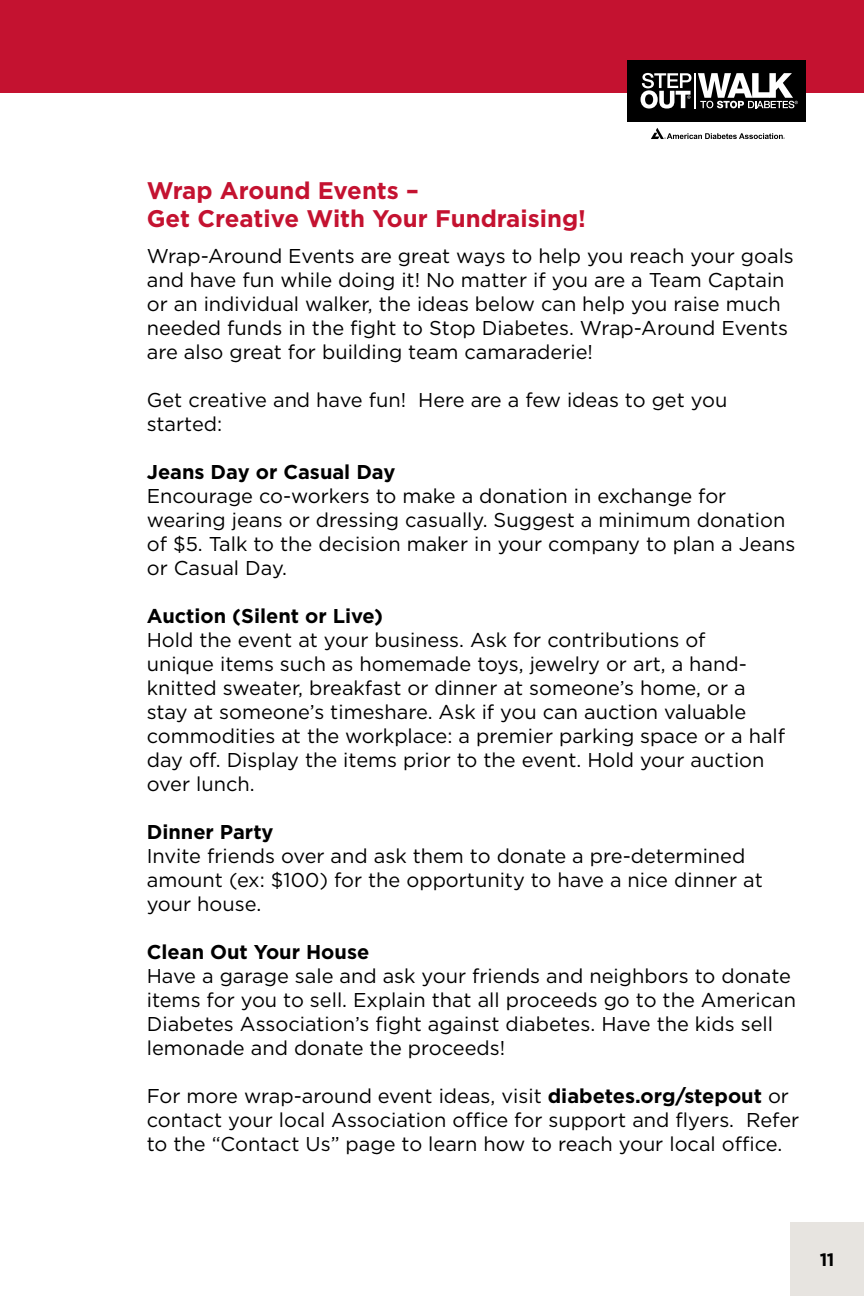
<style>
.page{position:relative;width:864px;height:1296px;background:#fff}
.page>*{position:absolute;margin:0;border:0;box-sizing:border-box;transform-origin:0 0}
.t1{font:700 24px/28px "Gotham";color:#c41230}
.t2{font:20px/24px "Gotham";color:#000}
.t3{font:700 20px "Gotham";color:#000}
.t4{font:700 18px "Gotham";color:#000}
.s1{font-weight:700}
</style>
<div class="page">
<div style="left:791px;top:1223px;width:73px;height:73px;background:#e7e4e0"></div>
<hr style="left:0;top:1223px;width:1px;height:73px;background:#e7e4e0">
<div style="left:0;top:0;width:864px;height:92px;background:#c41230"></div>
<div style="left:628px;top:60px;width:178px;height:62px;background:#000"></div>
<hr style="left:694px;top:73px;width:1px;height:35px;background:#fff">
<svg style="left:651px;top:128px;width:134px;height:11px"></svg>
<svg style="left:641px;top:73px;width:51px;height:36px"></svg>
<svg style="left:698px;top:73px;width:100px;height:35px"></svg>
<p class="t1" style="left:147px;top:177px;width:441px">Wrap Around Events –<br>Get Creative With Your Fundraising!</p>
<p class="t2" style="left:147px;top:244px;width:649px">Wrap-Around Events are great ways to help you reach your goals and have fun while doing it! No matter if you are a Team Captain or an individual walker, the ideas below can help you raise much needed funds in the fight to Stop Diabetes. Wrap-Around Events are also great for building team camaraderie!</p>
<p class="t2" style="left:147px;top:388px;width:582px">Get creative and have fun! Here are a few ideas to get you started:</p>
<p class="t3" style="left:147px;top:459px;width:250px">Jeans Day or Casual Day</p>
<p class="t2" style="left:147px;top:484px;width:650px">Encourage co-workers to make a donation in exchange for wearing jeans or dressing casually. Suggest a minimum donation of $5. Talk to the decision maker in your company to plan a Jeans or Casual Day.</p>
<p class="t3" style="left:147px;top:603px;width:238px">Auction (Silent or Live)</p>
<p class="t2" style="left:147px;top:628px;width:640px">Hold the event at your business. Ask for contributions of<br>unique items such as homemade toys, jewelry or art, a hand&shy;knitted sweater, breakfast or dinner at someone’s home, or a stay at someone’s timeshare. Ask if you can auction valuable commodities at the workplace: a premier parking space or a half day off. Display the items prior to the event. Hold your auction over lunch.</p>
<p class="t3" style="left:147px;top:819px;width:128px">Dinner Party</p>
<p class="t2" style="left:147px;top:844px;width:618px">Invite friends over and ask them to donate a pre-determined amount (ex: $100) for the opportunity to have a nice dinner at your house.</p>
<p class="t3" style="left:147px;top:939px;width:224px">Clean Out Your House</p>
<p class="t2" style="left:147px;top:964px;width:651px">Have a garage sale and ask your friends and neighbors to donate items for you to sell. Explain that all proceeds go to the American Diabetes Association’s fight against diabetes. Have the kids sell lemonade and donate the proceeds!</p>
<p class="t2" style="left:147px;top:1084px;width:654px">For more wrap-around event ideas, visit <span class="s1">diabetes.org/stepout</span> or contact your local Association office for support and flyers. Refer to the “Contact Us” page to learn how to reach your local office.</p>
<p class="t4" style="left:820px;top:1247px;width:16px">11</p>
</div>
